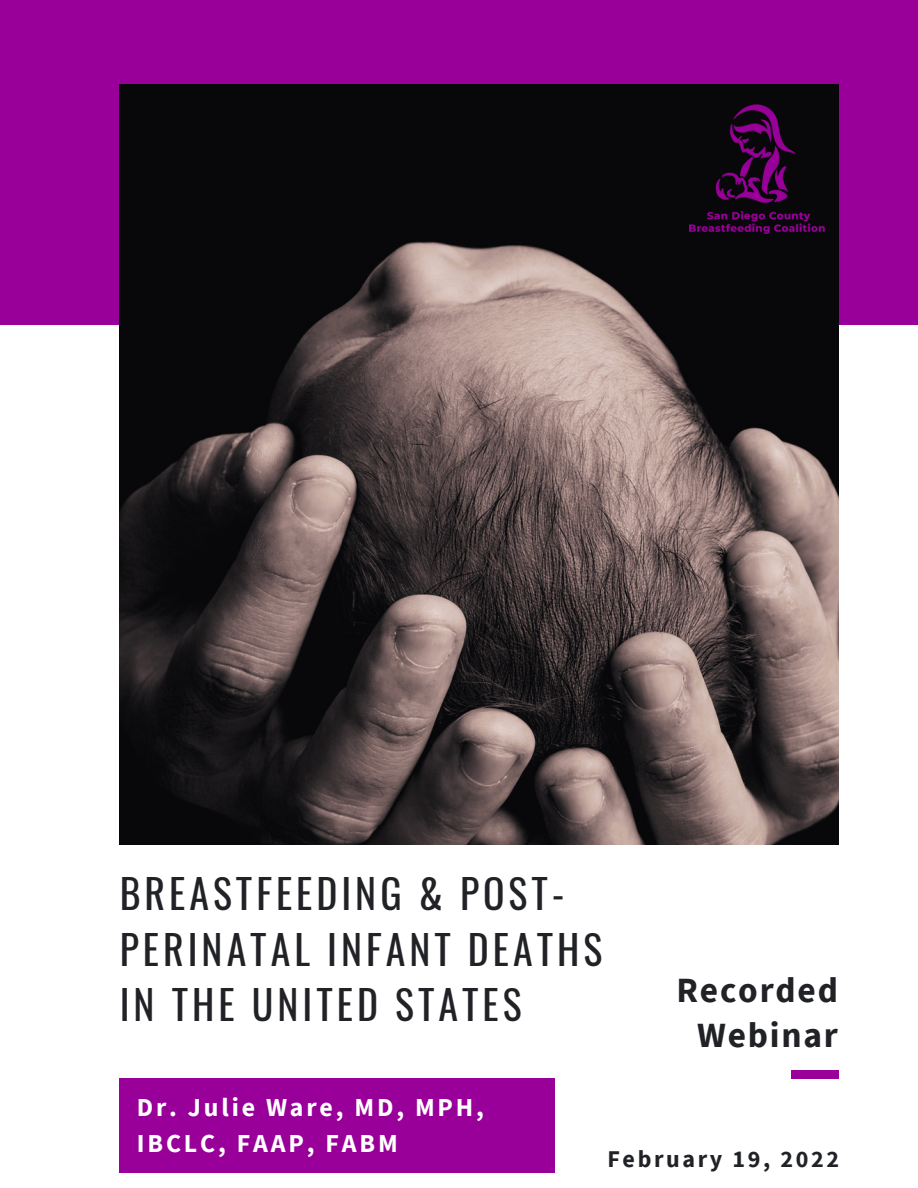
<style>
.page{position:relative;width:918px;height:1188px;background:#fff}
.page>*{position:absolute;margin:0;border:0;box-sizing:border-box;transform-origin:0 0}
.t1{font:39.9px/55.2px "Oswald";letter-spacing:.1em;color:#212226}
.t2{font:700 35.4px/45px "Source Sans Pro";letter-spacing:.05em;color:#212226;text-align:center}
.t3{font:700 25.95px/36px "Source Sans Pro";letter-spacing:.11em;color:#fff}
.t4{font:700 24px "Source Sans Pro";letter-spacing:.11em;color:#212226}
</style>
<div class="page">
<div style="left:0;top:0;width:918px;height:324px;background:#909"></div>
<img style="left:120px;top:84px;width:719px;height:761px">
<div style="left:791px;top:1071px;width:48px;height:7px;background:#909"></div>
<img style="left:670px;top:84px;width:169px;height:170px">
<div style="left:120px;top:1078px;width:435px;height:95px;background:#909"></div>
<p class="t1" style="left:120px;top:865px;width:484px">BREASTFEEDING &amp; POST-<br>PERINATAL INFANT DEATHS<br>IN THE UNITED STATES</p>
<p class="t2" style="left:677px;top:967px;width:163px">Recorded<br>Webinar</p>
<p class="t3" style="left:137px;top:1089px;width:349px">Dr. Julie Ware, MD, MPH,<br>IBCLC, FAAP, FABM</p>
<p class="t4" style="left:607px;top:1143px;width:233px">February 19, 2022</p>
</div>
